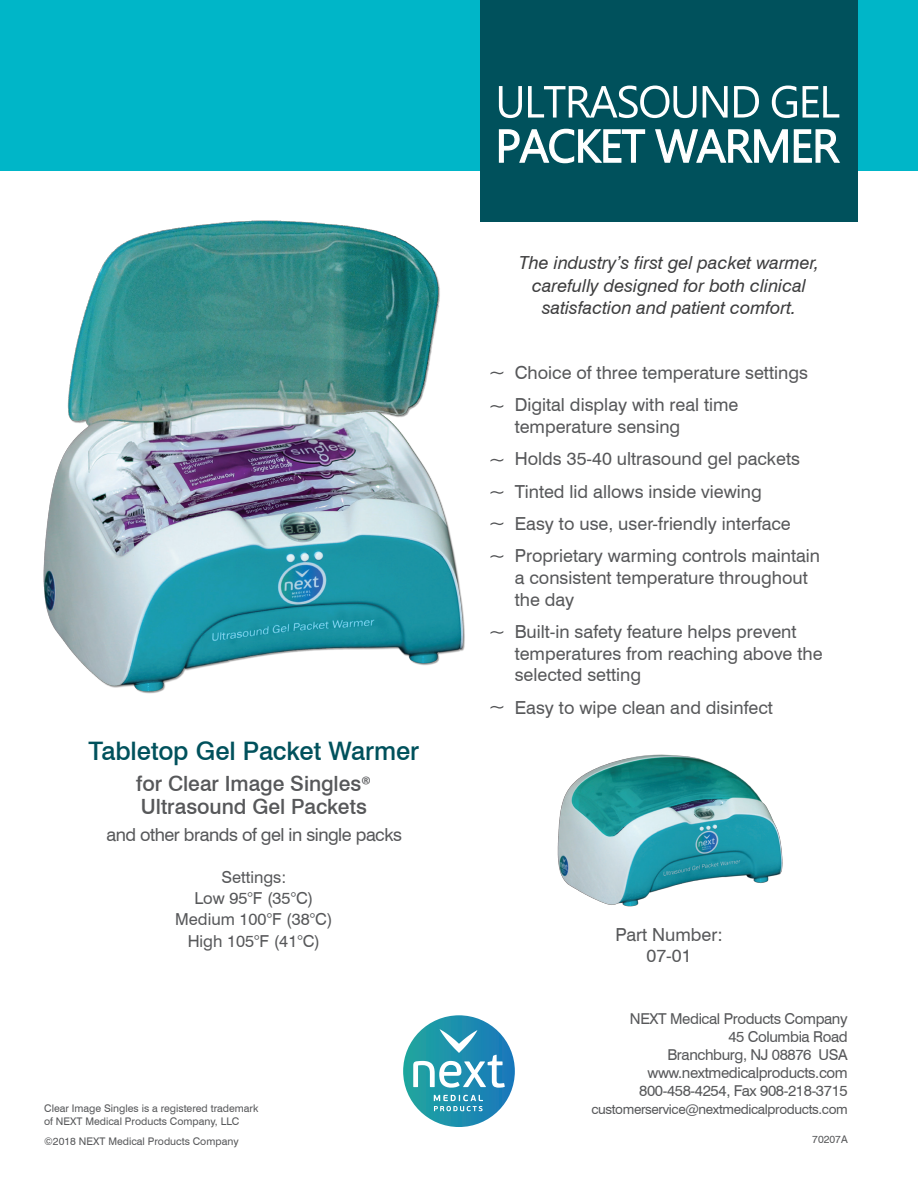
<style>
.page{position:relative;width:918px;height:1188px;background:#fff}
.page>*{position:absolute;margin:0;border:0;box-sizing:border-box;transform-origin:0 0}
.t1{font:500 25.5px "Swiss 721 BT";letter-spacing:-.005em;color:#00515c}
.t2{font:500 21px/23.4px "Swiss 721 BT";letter-spacing:-.005em;color:#57585a}
.t3{font:18px/32.2px "Swiss 721 BT";color:#57585a}
.t4{font:italic 18px/22.5px "Swiss 721 BT";color:#3e3e3f;text-align:center}
.t5{font:18px "Swiss 721 BT";letter-spacing:-.025em;color:#57585a}
.t6{font:16.5px/21px "Swiss 721 BT";color:#57585a;text-align:center}
.t7{font:15px/18px "Swiss 721 BT";letter-spacing:-.025em;color:#57585a;text-align:right}
.t8{font:13.5px "Swiss 721 BT";letter-spacing:-.025em;color:#57585a}
.t9{font:10.5px/12.8px "Swiss 721 BT";color:#57585a}
.s1{font-family:"Calibri";font-weight:400}
</style>
<div class="page">
<svg style="left:403px;top:1015px;width:112px;height:112px;background:#2392af"></svg>
<svg style="left:413px;top:1029px;width:92px;height:82px"></svg>
<div style="left:0;top:0;width:918px;height:170px;background:#00b6c8"></div>
<div style="left:480px;top:0;width:378px;height:222px;background:#00515c"></div>
<svg style="left:499px;top:86px;width:23px;height:32px"></svg>
<svg style="left:528px;top:86px;width:169px;height:32px"></svg>
<svg style="left:703px;top:86px;width:25px;height:32px"></svg>
<svg style="left:734px;top:86px;width:25px;height:32px"></svg>
<svg style="left:772px;top:86px;width:25px;height:32px"></svg>
<svg style="left:803px;top:86px;width:36px;height:32px"></svg>
<svg style="left:498px;top:128px;width:148px;height:36px"></svg>
<svg style="left:655px;top:129px;width:185px;height:34px"></svg>
<img style="left:557px;top:754px;width:226px;height:153px">
<svg style="left:490px;top:631px;width:13px;height:3px"></svg>
<svg style="left:490px;top:555px;width:13px;height:3px"></svg>
<svg style="left:490px;top:522px;width:13px;height:3px"></svg>
<svg style="left:490px;top:491px;width:13px;height:3px"></svg>
<svg style="left:490px;top:459px;width:13px;height:3px"></svg>
<svg style="left:490px;top:405px;width:13px;height:3px"></svg>
<svg style="left:490px;top:371px;width:13px;height:3px"></svg>
<img style="left:43px;top:220px;width:422px;height:474px">
<svg style="left:490px;top:706px;width:13px;height:3px"></svg>
<h1 class="t1" style="left:89px;top:736px;width:332px">Tabletop Gel Packet Warmer</h1>
<p class="t2" style="left:136px;top:772px;width:237px">for Clear Image Singles<span class="s1">®<br></span>Ultrasound Gel Packets</p>
<p class="t5" style="left:106px;top:823px;width:297px">and other brands of gel in single packs</p>
<p class="t6" style="left:175px;top:867px;width:159px">Settings:<br>Low 95°F (35°C)<br>Medium 100°F (38°C)<br>High 105°F (41°C)</p>
<p class="t9" style="left:44px;top:1102px;width:216px">Clear Image Singles is a registered trademark of NEXT Medical Products Company, LLC</p>
<p class="t9" style="left:44px;top:1135px;width:196px">©2018 NEXT Medical Products Company</p>
<p class="t4" style="left:519px;top:252px;width:301px">The industry’s first gel packet warmer, carefully designed for both clinical satisfaction and patient comfort.</p>
<p class="t3" style="left:515px;top:356px;width:295px">Choice of three temperature settings<br>Digital display with real time</p>
<p class="t3" style="left:515px;top:410px;width:307px">temperature sensing<br>Holds 35-40 ultrasound gel packets Tinted lid allows inside viewing<br>Easy to use, user-friendly interface Proprietary warming controls maintain</p>
<p class="t3" style="left:515px;top:566px;width:295px;line-height:21.8px">a consistent temperature throughout the day</p>
<p class="t3" style="left:515px;top:620px;width:309px;line-height:21.8px">Built-in safety feature helps prevent temperatures from reaching above the selected setting</p>
<p class="t3" style="left:515px;top:691px;width:260px">Easy to wipe clean and disinfect</p>
<p class="t3" style="left:616px;top:923px;width:109px;line-height:21.6px;text-align:center">Part Number:<br>07-01</p>
<p class="t7" style="left:630px;top:1010px;width:219px">NEXT Medical Products Company<br>45 Columbia Road<br>Branchburg, NJ 08876 USA www.nextmedicalproducts.com<br>800-458-4254, Fax 908-218-3715</p>
<p class="t8" style="left:591px;top:1101px;width:258px">customerservice@nextmedicalproducts.com</p>
<p class="t9" style="left:812px;top:1133px;width:37px">70207A</p>
</div>
